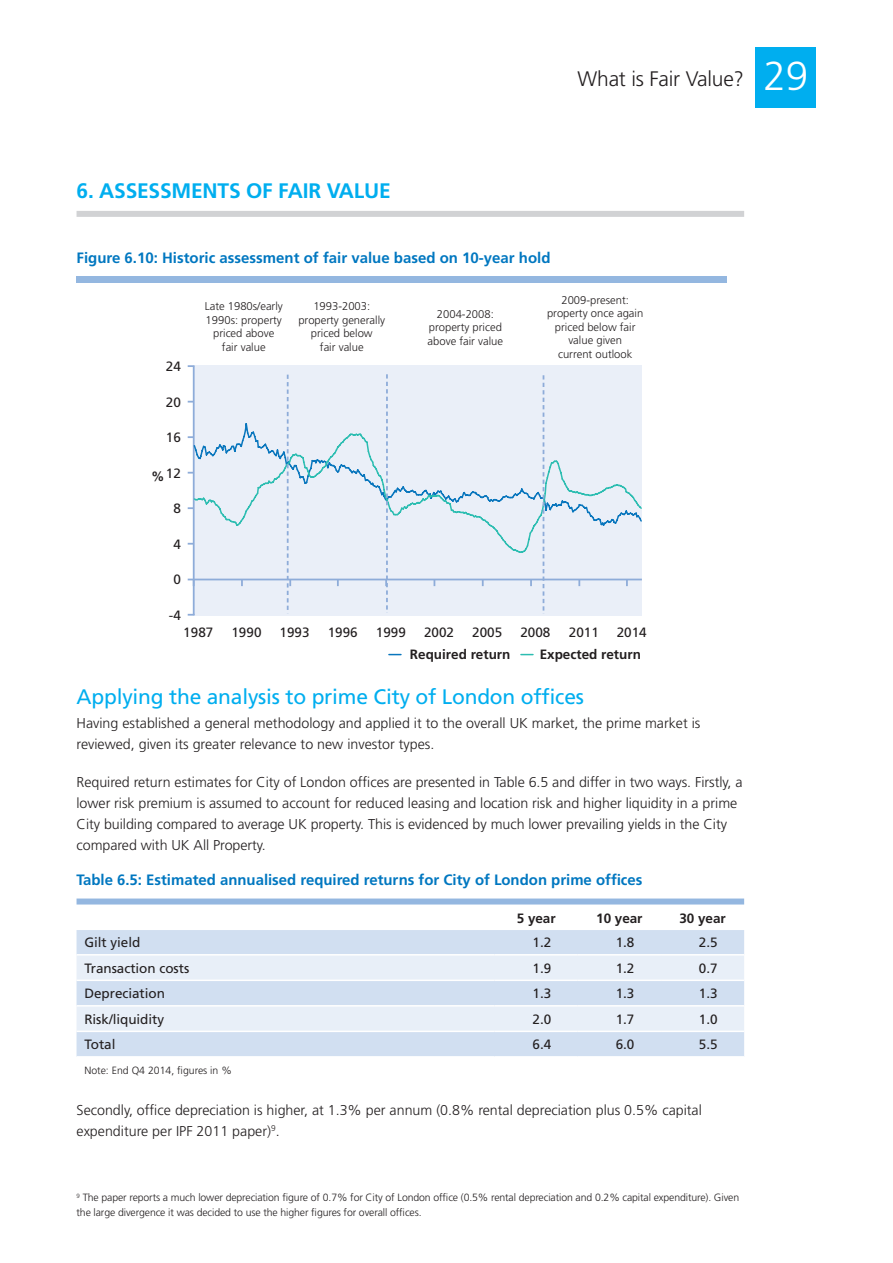
<style>
.page{position:relative;width:893px;height:1263px;background:#fff}
.page>*{position:absolute;margin:0;border:0;box-sizing:border-box;transform-origin:0 0}
.Subtitle{font:21px "Frutiger";letter-spacing:-.01em;color:#00aeef}
.Page_title{font:700 21px "Frutiger";letter-spacing:-.01em;color:#00aeef}
.t1{font:300 21px "Frutiger";letter-spacing:-.01em;color:#231f20}
.Table_figure{font:700 15px "Frutiger";color:#0077c0}
.Body_copy{font:300 14.25px/21px "Frutiger";letter-spacing:-.005em;color:#231f20}
.table_1st_col_text{font:13.5px "Frutiger";letter-spacing:-.005em;color:#231f20}
.Table_header_centere{font:700 13.5px "Frutiger";color:#231f20}
.centre_decimal{font:13.5px "Frutiger";color:#231f20}
.t2{font:300 11.25px/13.5px "Frutiger";color:#231f20;text-align:center}
.Appendices_explanati{font:300 10.5px/15px "Frutiger";letter-spacing:-.01em;color:#231f20}
.Source{font:300 10.5px "Frutiger";color:#231f20}
.s1{font-size:40.5px;color:#fff}
</style>
<div class="page">
<div style="left:755px;top:47px;width:61px;height:61px;background:#00aeef"></div>
<div style="left:77px;top:211px;width:667px;height:6px;background:#d1d2d4"></div>
<div style="left:77px;top:276px;width:650px;height:6px;background:#94b7e0"></div>
<div style="left:193px;top:365px;width:449px;height:250px;background:#eaeff8"></div>
<svg style="left:521px;top:654px;width:12px;height:1px"></svg>
<svg style="left:389px;top:654px;width:12px;height:1px"></svg>
<hr style="left:193px;top:366px;width:2px;height:249px;background:#8eacd9">
<svg style="left:188px;top:614px;width:7px;height:2px"></svg>
<svg style="left:188px;top:365px;width:7px;height:2px"></svg>
<hr style="left:194px;top:579px;width:448px;height:1px;background:#8eacd9">
<svg style="left:188px;top:579px;width:7px;height:7px"></svg>
<svg style="left:241px;top:580px;width:2px;height:6px"></svg>
<svg style="left:337px;top:580px;width:2px;height:6px"></svg>
<svg style="left:482px;top:580px;width:2px;height:6px"></svg>
<svg style="left:530px;top:580px;width:2px;height:6px"></svg>
<svg style="left:578px;top:580px;width:2px;height:6px"></svg>
<svg style="left:626px;top:580px;width:2px;height:6px"></svg>
<svg style="left:194px;top:432px;width:448px;height:122px"></svg>
<svg style="left:287px;top:375px;width:4px;height:235px"></svg>
<svg style="left:385px;top:374px;width:3px;height:239px"></svg>
<svg style="left:543px;top:375px;width:1px;height:239px"></svg>
<svg style="left:77px;top:898px;width:667px;height:6px;background:#9dbde2"></svg>
<div style="left:77px;top:930px;width:667px;height:126px;background:#d1dff1"></div>
<svg style="left:77px;top:955px;width:667px;height:75px;background:#e0e9f5"></svg>
<hr style="left:77px;top:979px;width:418px;height:2px;background:#fff">
<hr style="left:77px;top:1005px;width:418px;height:1px;background:#fff">
<hr style="left:77px;top:1030px;width:418px;height:2px;background:#fff">
<hr style="left:495px;top:979px;width:83px;height:2px;background:#fff">
<hr style="left:495px;top:1005px;width:83px;height:1px;background:#fff">
<hr style="left:495px;top:1030px;width:83px;height:2px;background:#fff">
<hr style="left:578px;top:979px;width:83px;height:2px;background:#fff">
<hr style="left:661px;top:979px;width:83px;height:2px;background:#fff">
<hr style="left:578px;top:1005px;width:83px;height:1px;background:#fff">
<hr style="left:661px;top:1005px;width:83px;height:1px;background:#fff">
<hr style="left:578px;top:1030px;width:83px;height:2px;background:#fff">
<hr style="left:661px;top:1030px;width:83px;height:2px;background:#fff">
<hr style="left:77px;top:954px;width:418px;height:1px;background:#fff">
<hr style="left:495px;top:954px;width:83px;height:1px;background:#fff">
<hr style="left:578px;top:954px;width:83px;height:1px;background:#fff">
<hr style="left:661px;top:954px;width:83px;height:1px;background:#fff">
<p class="Page_title" style="left:77px;top:178px;width:316px">6. ASSESSMENTS OF FAIR VALUE</p>
<h1 class="t1" style="left:578px;top:66px;width:232px">What is Fair Value? <span class="s1">29</span></h1>
<p class="Table_figure" style="left:77px;top:249px;width:476px">Figure 6.10: Historic assessment of fair value based on 10-year hold</p>
<p class="t2" style="left:205px;top:300px;width:80px">Late 1980s/early<br>1990s: property priced above fair value</p>
<p class="t2" style="left:298px;top:300px;width:88px">1993-2003: property generally priced below<br>fair value</p>
<p class="t2" style="left:547px;top:293px;width:98px">2009-present: property once again priced below fair value given<br>current outlook</p>
<p class="t2" style="left:428px;top:307px;width:77px">2004-2008: property priced above fair value</p>
<p class="table_1st_col_text" style="left:166px;top:359px;width:17px">24</p>
<p class="table_1st_col_text" style="left:166px;top:394px;width:17px">20</p>
<p class="table_1st_col_text" style="left:166px;top:430px;width:17px">16</p>
<p class="table_1st_col_text" style="left:166px;top:465px;width:17px">12</p>
<p class="Table_header_centere" style="left:151px;top:468px;width:15px">%</p>
<p class="table_1st_col_text" style="left:173px;top:501px;width:9px">8</p>
<p class="table_1st_col_text" style="left:173px;top:536px;width:9px">4</p>
<p class="table_1st_col_text" style="left:173px;top:571px;width:9px">0</p>
<p class="table_1st_col_text" style="left:169px;top:607px;width:14px">-4</p>
<p class="table_1st_col_text" style="left:183px;top:624px;width:32px">1987</p>
<p class="table_1st_col_text" style="left:231px;top:624px;width:32px">1990</p>
<p class="table_1st_col_text" style="left:280px;top:624px;width:32px">1993</p>
<p class="table_1st_col_text" style="left:328px;top:624px;width:32px">1996</p>
<p class="table_1st_col_text" style="left:376px;top:624px;width:32px">1999</p>
<p class="table_1st_col_text" style="left:424px;top:624px;width:32px">2002</p>
<p class="table_1st_col_text" style="left:472px;top:624px;width:32px">2005</p>
<p class="table_1st_col_text" style="left:520px;top:624px;width:32px">2008</p>
<p class="table_1st_col_text" style="left:569px;top:624px;width:32px">2011</p>
<p class="table_1st_col_text" style="left:617px;top:624px;width:32px">2014</p>
<p class="Table_header_centere" style="left:410px;top:646px;width:102px">Required return</p>
<p class="Table_header_centere" style="left:540px;top:646px;width:103px">Expected return</p>
<p class="Subtitle" style="left:77px;top:684px;width:509px">Applying the analysis to prime City of London offices</p>
<p class="Body_copy" style="left:77px;top:712px;width:625px">Having established a general methodology and applied it to the overall UK market, the prime market is reviewed, given its greater relevance to new investor types.</p>
<p class="Body_copy" style="left:77px;top:771px;width:667px">Required return estimates for City of London offices are presented in Table 6.5 and differ in two ways. Firstly, a lower risk premium is assumed to account for reduced leasing and location risk and higher liquidity in a prime City building compared to average UK property. This is evidenced by much lower prevailing yields in the City compared with UK All Property.</p>
<p class="Table_figure" style="left:77px;top:871px;width:567px">Table 6.5: Estimated annualised required returns for City of London prime offices</p>
<p class="Table_header_centere" style="left:517px;top:910px;width:40px">5 year</p>
<p class="Table_header_centere" style="left:596px;top:910px;width:48px">10 year</p>
<p class="Table_header_centere" style="left:679px;top:910px;width:48px">30 year</p>
<p class="table_1st_col_text" style="left:84px;top:935px;width:57px">Gilt yield</p>
<p class="centre_decimal" style="left:533px;top:935px;width:20px">1.2</p>
<p class="centre_decimal" style="left:616px;top:935px;width:20px">1.8</p>
<p class="centre_decimal" style="left:699px;top:935px;width:20px">2.5</p>
<p class="table_1st_col_text" style="left:84px;top:960px;width:106px">Transaction costs</p>
<p class="centre_decimal" style="left:533px;top:960px;width:20px">1.9</p>
<p class="centre_decimal" style="left:616px;top:960px;width:20px">1.2</p>
<p class="centre_decimal" style="left:699px;top:960px;width:20px">0.7</p>
<p class="table_1st_col_text" style="left:84px;top:986px;width:82px">Depreciation</p>
<p class="centre_decimal" style="left:533px;top:986px;width:20px">1.3</p>
<p class="centre_decimal" style="left:616px;top:986px;width:20px">1.3</p>
<p class="centre_decimal" style="left:699px;top:986px;width:20px">1.3</p>
<p class="table_1st_col_text" style="left:84px;top:1011px;width:81px">Risk/liquidity</p>
<p class="centre_decimal" style="left:533px;top:1011px;width:20px">2.0</p>
<p class="centre_decimal" style="left:616px;top:1011px;width:20px">1.7</p>
<p class="centre_decimal" style="left:699px;top:1011px;width:20px">1.0</p>
<p class="table_1st_col_text" style="left:84px;top:1037px;width:33px">Total</p>
<p class="centre_decimal" style="left:533px;top:1037px;width:20px">6.4</p>
<p class="centre_decimal" style="left:616px;top:1037px;width:20px">6.0</p>
<p class="centre_decimal" style="left:699px;top:1037px;width:20px">5.5</p>
<p class="Source" style="left:84px;top:1064px;width:149px">Note: End Q4 2014, figures in %</p>
<p class="Body_copy" style="left:77px;top:1100px;width:627px">Secondly, office depreciation is higher, at 1.3% per annum (0.8% rental depreciation plus 0.5% capital expenditure per IPF 2011 paper)<sup>9</sup>.</p>
<p class="Appendices_explanati" style="left:77px;top:1190px;width:664px"><sup>9</sup> The paper reports a much lower depreciation figure of 0.7% for City of London office (0.5% rental depreciation and 0.2% capital expenditure). Given the large divergence it was decided to use the higher figures for overall offices.</p>
</div>
